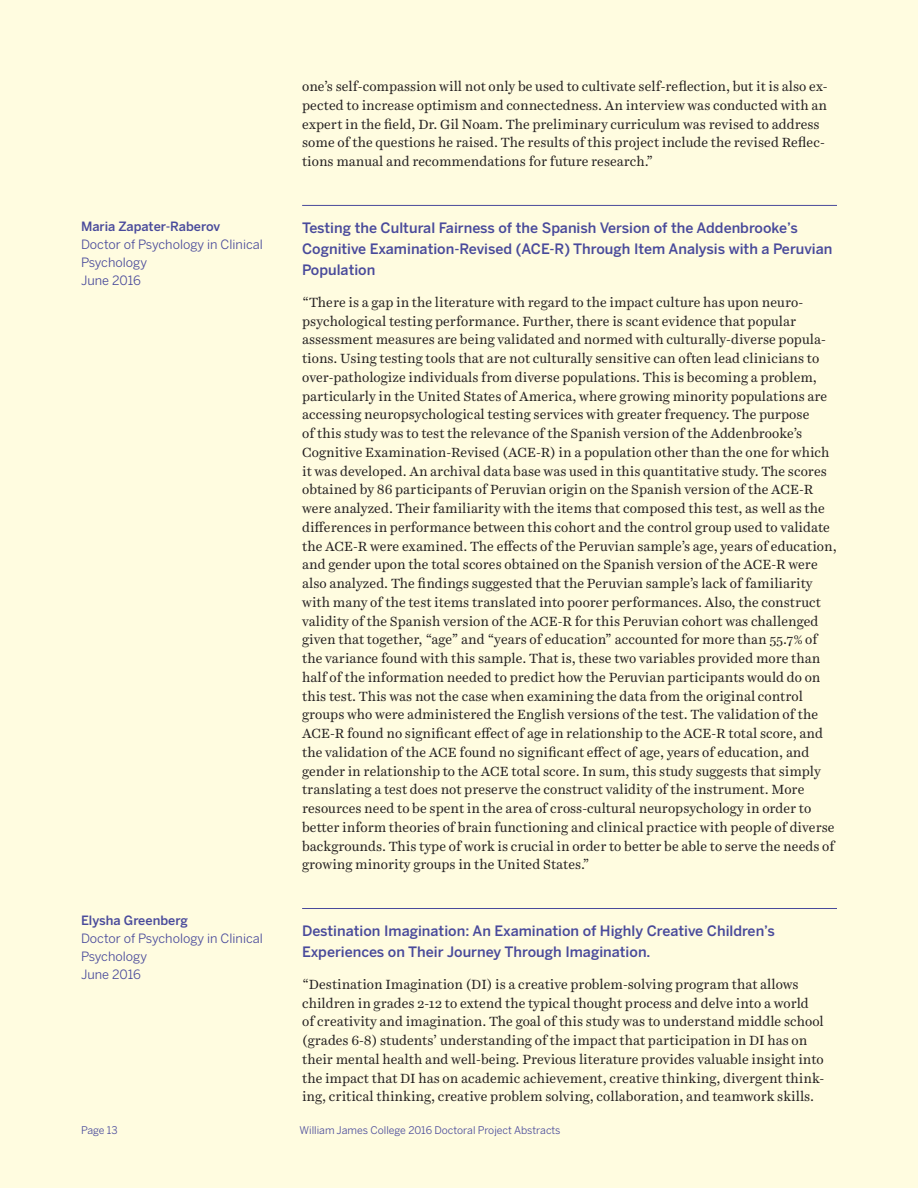
<style>
.page{position:relative;width:918px;height:1188px;background:#fffce0}
.page>*{position:absolute;margin:0;border:0;box-sizing:border-box;transform-origin:0 0}
.DP_Title{font:500 14.25px/21px "Benton Sans";color:#494a9b}
.body_text__space_aft{font:13.5px/18.8px "Harriet Text";color:#231f20}
.Program_and_Year{font:12.75px/18px "Benton Sans";color:#494a9b}
.Student_Name{font:500 12.75px "Benton Sans";color:#494a9b}
.t1{font:10.5px "Benton Sans";color:#494a9b}
</style>
<div class="page">
<hr style="left:302px;top:205px;width:535px;height:1px;background:#494a9b">
<hr style="left:302px;top:908px;width:535px;height:1px;background:#494a9b">
<p class="Student_Name" style="left:81px;top:219px;width:141px">Maria Zapater-Raberov</p>
<p class="Program_and_Year" style="left:81px;top:236px;width:183px">Doctor of Psychology in Clinical<br>Psychology</p>
<p class="Program_and_Year" style="left:81px;top:272px;width:61px">June 2016</p>
<p class="Student_Name" style="left:81px;top:913px;width:108px">Elysha Greenberg</p>
<p class="Program_and_Year" style="left:81px;top:929px;width:183px">Doctor of Psychology in Clinical<br>Psychology</p>
<p class="Program_and_Year" style="left:81px;top:965px;width:61px">June 2016</p>
<p class="body_text__space_aft" style="left:302px;top:77px;width:527px">one’s self-compassion will not only be used to cultivate self-reflection, but it is also ex&shy;pected to increase optimism and connectedness. An interview was conducted with an expert in the field, Dr. Gil Noam. The preliminary curriculum was revised to address some of the questions he raised. The results of this project include the revised Reflec&shy;tions manual and recommendations for future research.”</p>
<p class="DP_Title" style="left:302px;top:217px;width:532px">Testing the Cultural Fairness of the Spanish Version of the Addenbrooke’s<br>Cognitive Examination-Revised (ACE-R) Through Item Analysis with a Peruvian<br>Population</p>
<p class="body_text__space_aft" style="left:302px;top:293px;width:536px">“There is a gap in the literature with regard to the impact culture has upon neuro&shy;psychological testing performance. Further, there is scant evidence that popular assessment measures are being validated and normed with culturally-diverse popula&shy;tions. Using testing tools that are not culturally sensitive can often lead clinicians to over-pathologize individuals from diverse populations. This is becoming a problem, particularly in the United States of America, where growing minority populations are accessing neuropsychological testing services with greater frequency. The purpose<br>of this study was to test the relevance of the Spanish version of the Addenbrooke’s Cognitive Examination-Revised (ACE-R) in a population other than the one for which it was developed. An archival data base was used in this quantitative study. The scores obtained by 86 participants of Peruvian origin on the Spanish version of the ACE-R were analyzed. Their familiarity with the items that composed this test, as well as the differences in performance between this cohort and the control group used to validate the ACE-R were examined. The effects of the Peruvian sample’s age, years of education, and gender upon the total scores obtained on the Spanish version of the ACE-R were also analyzed. The findings suggested that the Peruvian sample’s lack of familiarity with many of the test items translated into poorer performances. Also, the construct validity of the Spanish version of the ACE-R for this Peruvian cohort was challenged given that together, “age” and “years of education” accounted for more than 55.7% of the variance found with this sample. That is, these two variables provided more than half of the information needed to predict how the Peruvian participants would do on this test. This was not the case when examining the data from the original control groups who were administered the English versions of the test. The validation of the ACE-R found no significant effect of age in relationship to the ACE-R total score, and the validation of the ACE found no significant effect of age, years of education, and gender in relationship to the ACE total score. In sum, this study suggests that simply translating a test does not preserve the construct validity of the instrument. More resources need to be spent in the area of cross-cultural neuropsychology in order to better inform theories of brain functioning and clinical practice with people of diverse backgrounds. This type of work is crucial in order to better be able to serve the needs of growing minority groups in the United States.”</p>
<p class="DP_Title" style="left:302px;top:920px;width:474px">Destination Imagination: An Examination of Highly Creative Children’s<br>Experiences on Their Journey Through Imagination.</p>
<p class="body_text__space_aft" style="left:302px;top:975px;width:524px">“Destination Imagination (DI) is a creative problem-solving program that allows children in grades 2-12 to extend the typical thought process and delve into a world of creativity and imagination. The goal of this study was to understand middle school (grades 6-8) students’ understanding of the impact that participation in DI has on their mental health and well-being. Previous literature provides valuable insight into the impact that DI has on academic achievement, creative thinking, divergent think&shy;ing, critical thinking, creative problem solving, collaboration, and teamwork skills.</p>
<p class="t1" style="left:81px;top:1124px;width:38px">Page 13</p>
<p class="t1" style="left:300px;top:1124px;width:263px">William James College 2016 Doctoral Project Abstracts</p>
</div>
